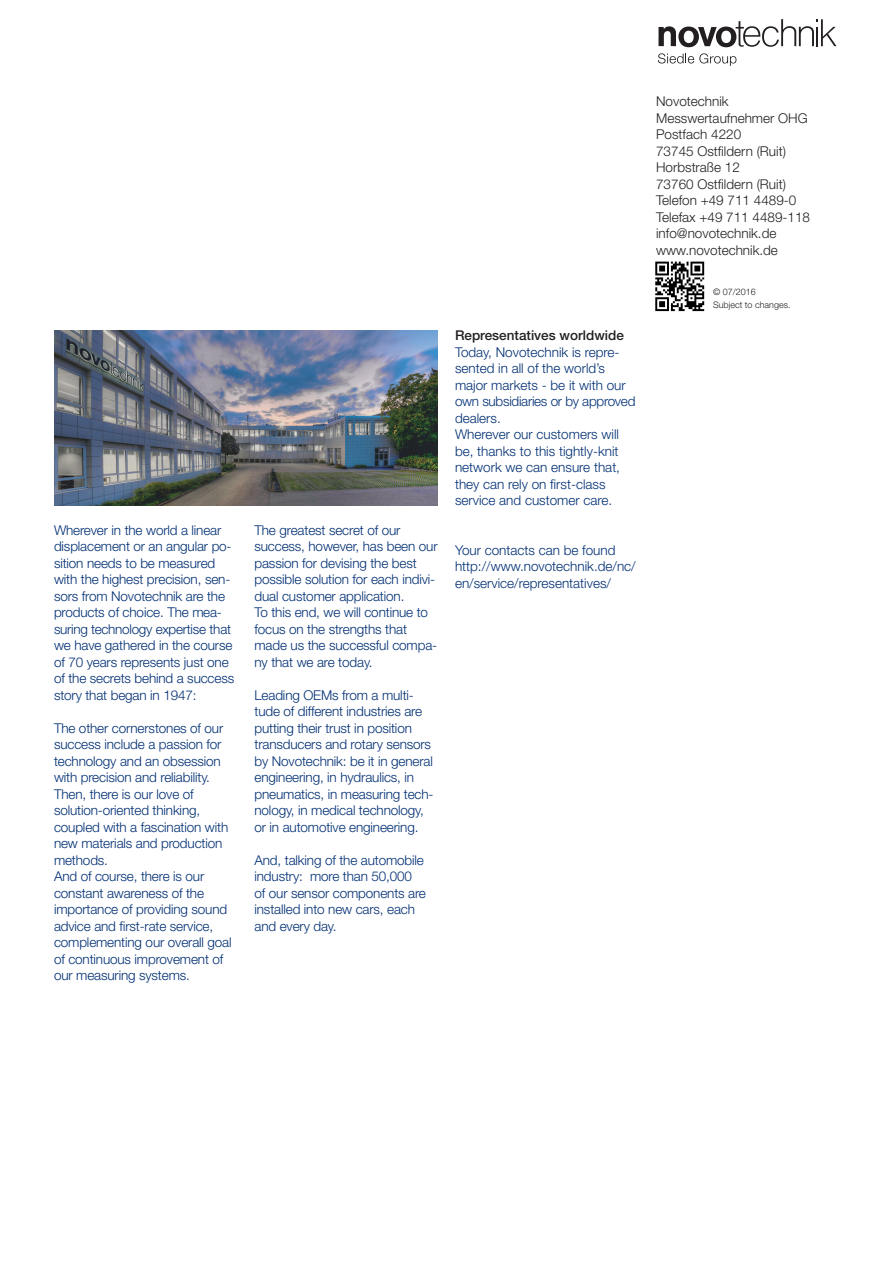
<style>
.page{position:relative;width:893px;height:1263px;background:#fff}
.page>*{position:absolute;margin:0;border:0;box-sizing:border-box;transform-origin:0 0}
.t1{font:300 13.5px/16.5px "Helvetica Neue LT Std";letter-spacing:-.01em;color:#002f73}
.t2{font:300 13.5px "Helvetica Neue LT Std";color:#231f20}
.t3{font:500 13.5px "Helvetica Neue LT Std";color:#231f20}
.t4{font:300 9px "Helvetica Neue LT Std";color:#231f20}
</style>
<div class="page">
<img style="left:54px;top:331px;width:384px;height:175px">
<img style="left:655px;top:261px;width:50px;height:51px">
<svg style="left:658px;top:19px;width:178px;height:28px"></svg>
<svg style="left:658px;top:53px;width:78px;height:13px"></svg>
<p class="t1" style="left:54px;top:521px;width:179px">Wherever in the world a linear displacement or an angular po&shy;sition needs to be measured</p>
<p class="t1" style="left:54px;top:571px;width:182px">with the highest precision, sen&shy;sors from Novotechnik are the products of choice. The mea&shy;suring technology expertise that we have gathered in the course of 70 years represents just one of the secrets behind a success story that began in 1947:</p>
<p class="t1" style="left:54px;top:719px;width:171px">The other cornerstones of our success include a passion for technology and an obsession with precision and reliability.<br>Then, there is our love of</p>
<p class="t1" style="left:54px;top:802px;width:176px">solution-oriented thinking, coupled with a fascination with new materials and production methods.</p>
<p class="t1" style="left:54px;top:868px;width:179px">And of course, there is our constant awareness of the importance of providing sound advice and first-rate service, complementing our overall goal of continuous improvement of our measuring systems.</p>
<p class="t1" style="left:254px;top:521px;width:185px">The greatest secret of our success, however, has been our passion for devising the best possible solution for each indivi&shy;dual customer application.</p>
<p class="t1" style="left:254px;top:604px;width:175px">To this end, we will continue to focus on the strengths that</p>
<p class="t1" style="left:254px;top:637px;width:184px">made us the successful compa&shy;ny that we are today.</p>
<p class="t1" style="left:254px;top:686px;width:181px">Leading OEMs from a multi&shy;tude of different industries are putting their trust in position transducers and rotary sensors by Novotechnik: be it in general engineering, in hydraulics, in pneumatics, in measuring tech&shy;nology, in medical technology, or in automotive engineering.</p>
<p class="t1" style="left:254px;top:851px;width:173px">And, talking of the automobile industry: more than 50,000 of our sensor components are installed into new cars, each and every day.</p>
<p class="t3" style="left:455px;top:327px;width:170px">Representatives worldwide</p>
<p class="t1" style="left:455px;top:343px;width:166px">Today, Novotechnik is repre&shy;sented in all of the world’s</p>
<p class="t1" style="left:455px;top:376px;width:172px">major markets - be it with our</p>
<p class="t1" style="left:455px;top:393px;width:182px">own subsidiaries or by approved</p>
<p class="t1" style="left:455px;top:409px;width:47px">dealers.</p>
<p class="t1" style="left:455px;top:426px;width:167px;text-align:justify">Wherever our customers will be, thanks to this tightly-knit network we can ensure that, they can rely on first-class</p>
<p class="t1" style="left:455px;top:492px;width:159px">service and customer care.</p>
<p class="t1" style="left:455px;top:541px;width:162px">Your contacts can be found</p>
<p class="t1" style="left:455px;top:558px;width:182px">http://www.novotechnik.de/nc/ en/service/representatives/</p>
<p class="t2" style="left:656px;top:93px;width:74px">Novotechnik</p>
<p class="t2" style="left:656px;top:110px;width:153px">Messwertaufnehmer OHG</p>
<p class="t2" style="left:656px;top:126px;width:87px">Postfach 4220</p>
<p class="t2" style="left:656px;top:143px;width:131px">73745 Ostfildern (Ruit)</p>
<p class="t2" style="left:656px;top:159px;width:85px">Horbstraße 12</p>
<p class="t2" style="left:656px;top:176px;width:131px">73760 Ostfildern (Ruit)</p>
<p class="t2" style="left:656px;top:192px;width:142px">Telefon +49 711 4489-0</p>
<p class="t2" style="left:656px;top:209px;width:155px">Telefax +49 711 4489-118</p>
<p class="t2" style="left:656px;top:225px;width:122px">info@novotechnik.de</p>
<p class="t2" style="left:656px;top:242px;width:123px">www.novotechnik.de</p>
<p class="t4" style="left:713px;top:286px;width:44px">© 07/2016</p>
<p class="t4" style="left:713px;top:300px;width:79px">Subject to changes.</p>
</div>
